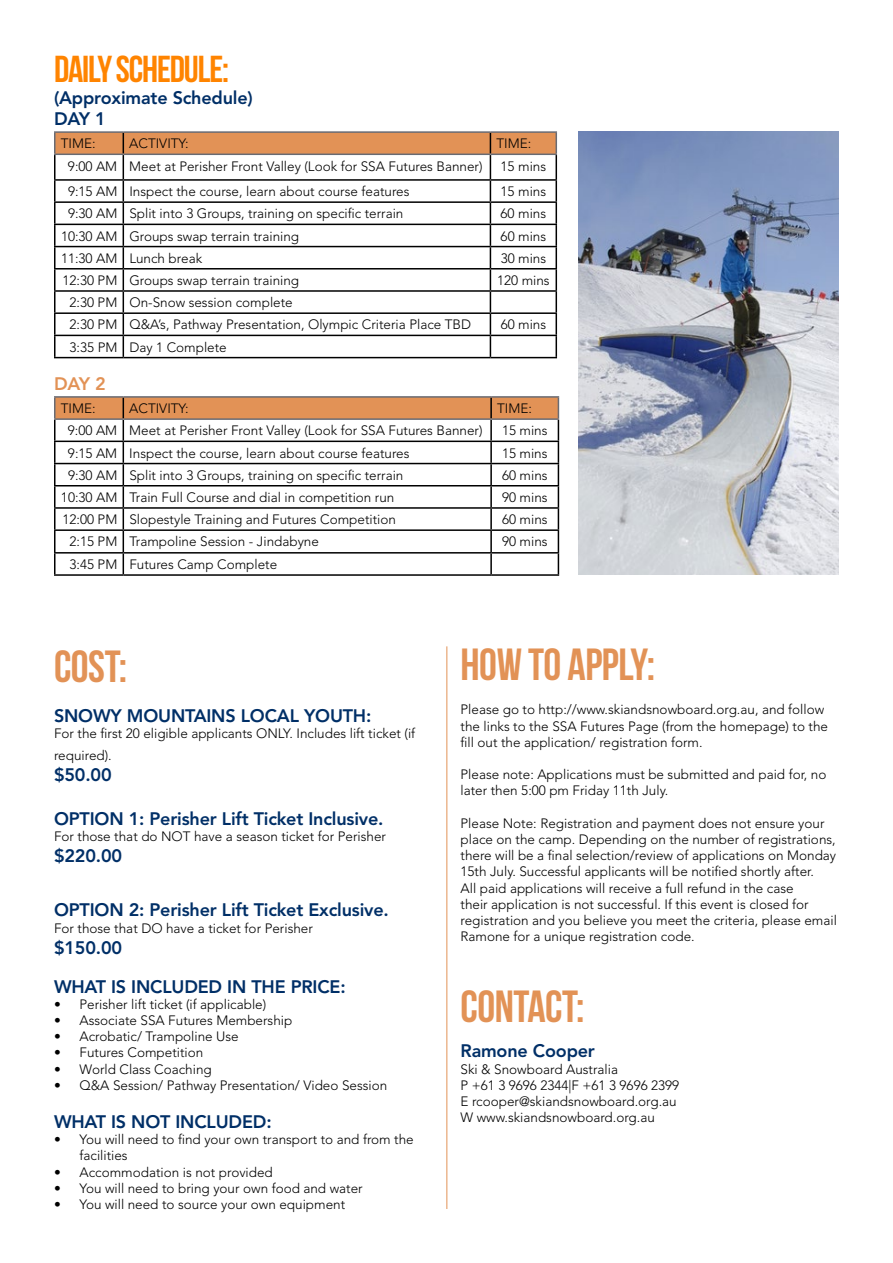
<style>
.page{position:relative;width:893px;height:1263px;background:#fff}
.page>*{position:absolute;margin:0;border:0;box-sizing:border-box;transform-origin:0 0}
.t1{font:45px "Bebas Neue";letter-spacing:-.01em;color:#e29256}
.t2{font:37.5px "Bebas Neue";letter-spacing:-.03em;color:#ff8400}
.t3{font:800 18px/21.6px "Avenir LT Std";letter-spacing:-.01em;color:#002f67}
.t4{font:800 18px "Avenir LT Std";color:#e29256}
.t5{font:300 13.5px/16.2px "Avenir LT Std";color:#000}
</style>
<div class="page">
<hr style="left:54px;top:155px;width:2px;height:24px;background:#000">
<hr style="left:54px;top:179px;width:69px;height:2px;background:#000">
<hr style="left:54px;top:181px;width:2px;height:20px;background:#000">
<hr style="left:54px;top:201px;width:69px;height:2px;background:#000">
<hr style="left:54px;top:203px;width:2px;height:21px;background:#000">
<hr style="left:54px;top:224px;width:69px;height:1px;background:#000">
<hr style="left:54px;top:225px;width:2px;height:21px;background:#000">
<hr style="left:54px;top:246px;width:69px;height:1px;background:#000">
<hr style="left:54px;top:247px;width:2px;height:21px;background:#000">
<hr style="left:54px;top:268px;width:69px;height:1px;background:#000">
<hr style="left:54px;top:269px;width:2px;height:21px;background:#000">
<hr style="left:54px;top:290px;width:69px;height:2px;background:#000">
<hr style="left:54px;top:292px;width:2px;height:20px;background:#000">
<hr style="left:54px;top:312px;width:69px;height:2px;background:#000">
<hr style="left:54px;top:314px;width:2px;height:21px;background:#000">
<hr style="left:54px;top:335px;width:69px;height:1px;background:#000">
<hr style="left:54px;top:336px;width:2px;height:21px;background:#000">
<hr style="left:54px;top:357px;width:69px;height:1px;background:#000">
<hr style="left:123px;top:357px;width:367px;height:1px;background:#000">
<hr style="left:490px;top:357px;width:67px;height:1px;background:#000">
<hr style="left:54px;top:131px;width:69px;height:2px;background:#696b73">
<hr style="left:54px;top:133px;width:2px;height:21px;background:#696b73">
<hr style="left:123px;top:131px;width:367px;height:2px;background:#696b73">
<hr style="left:490px;top:131px;width:67px;height:2px;background:#696b73">
<svg style="left:55px;top:132px;width:502px;height:225px"></svg>
<hr style="left:54px;top:154px;width:69px;height:1px;background:#696b73">
<hr style="left:123px;top:154px;width:367px;height:1px;background:#696b73">
<hr style="left:490px;top:154px;width:67px;height:1px;background:#696b73">
<hr style="left:54px;top:420px;width:2px;height:21px;background:#000">
<hr style="left:54px;top:441px;width:69px;height:1px;background:#000">
<hr style="left:54px;top:442px;width:2px;height:21px;background:#000">
<hr style="left:54px;top:463px;width:69px;height:1px;background:#000">
<hr style="left:54px;top:464px;width:2px;height:21px;background:#000">
<hr style="left:54px;top:485px;width:69px;height:1px;background:#000">
<hr style="left:54px;top:486px;width:2px;height:21px;background:#000">
<hr style="left:54px;top:507px;width:69px;height:2px;background:#000">
<hr style="left:54px;top:509px;width:2px;height:20px;background:#000">
<hr style="left:54px;top:529px;width:69px;height:2px;background:#000">
<hr style="left:54px;top:531px;width:2px;height:21px;background:#000">
<hr style="left:54px;top:552px;width:69px;height:2px;background:#000">
<hr style="left:54px;top:554px;width:2px;height:20px;background:#000">
<hr style="left:54px;top:574px;width:69px;height:2px;background:#000">
<hr style="left:123px;top:574px;width:368px;height:2px;background:#000">
<hr style="left:491px;top:574px;width:68px;height:2px;background:#000">
<hr style="left:54px;top:396px;width:69px;height:2px;background:#696b73">
<hr style="left:54px;top:398px;width:2px;height:20px;background:#696b73">
<hr style="left:123px;top:396px;width:368px;height:2px;background:#696b73">
<hr style="left:491px;top:396px;width:68px;height:2px;background:#696b73">
<svg style="left:55px;top:397px;width:504px;height:177px"></svg>
<hr style="left:54px;top:418px;width:69px;height:2px;background:#696b73">
<hr style="left:123px;top:418px;width:368px;height:2px;background:#696b73">
<hr style="left:491px;top:418px;width:68px;height:2px;background:#696b73">
<hr style="left:446px;top:646px;width:1px;height:563px;background:#e29256">
<img style="left:578px;top:132px;width:261px;height:442px">
<h2 class="t2" style="left:54px;top:49px;width:176px">DAILY SCHEDULE:</h2>
<h3 class="t3" style="left:54px;top:87px;width:200px">(Approximate Schedule)<br>DAY 1</h3>
<p class="t5" style="left:61px;top:136px;width:36px">TIME:</p>
<p class="t5" style="left:129px;top:136px;width:61px">ACTIVITY:</p>
<p class="t5" style="left:496px;top:136px;width:36px">TIME:</p>
<p class="t5" style="left:68px;top:158px;width:416px">9:00 AM Meet at Perisher Front Valley (Look for SSA Futures Banner)</p>
<p class="t5" style="left:501px;top:158px;width:47px">15 mins</p>
<p class="t5" style="left:68px;top:183px;width:343px">9:15 AM Inspect the course, learn about course features</p>
<p class="t5" style="left:501px;top:183px;width:47px">15 mins</p>
<p class="t5" style="left:68px;top:206px;width:337px">9:30 AM Split into 3 Groups, training on specific terrain</p>
<p class="t5" style="left:501px;top:206px;width:47px">60 mins</p>
<p class="t5" style="left:61px;top:228px;width:240px">10:30 AM Groups swap terrain training</p>
<p class="t5" style="left:501px;top:228px;width:47px">60 mins</p>
<p class="t5" style="left:61px;top:250px;width:143px">11:30 AM Lunch break</p>
<p class="t5" style="left:501px;top:250px;width:47px">30 mins</p>
<p class="t5" style="left:63px;top:272px;width:238px">12:30 PM Groups swap terrain training</p>
<p class="t5" style="left:497px;top:272px;width:54px">120 mins</p>
<p class="t5" style="left:70px;top:291px;width:403px;line-height:22.2px">2:30 PM On-Snow session complete<br>2:30 PM Q&amp;A’s, Pathway Presentation, Olympic Criteria Place TBD</p>
<p class="t5" style="left:501px;top:317px;width:47px">60 mins</p>
<p class="t5" style="left:70px;top:339px;width:159px">3:35 PM Day 1 Complete</p>
<h3 class="t4" style="left:54px;top:373px;width:53px">DAY 2</h3>
<p class="t5" style="left:61px;top:400px;width:36px">TIME:</p>
<p class="t5" style="left:129px;top:400px;width:61px">ACTIVITY:</p>
<p class="t5" style="left:497px;top:400px;width:36px">TIME:</p>
<p class="t5" style="left:68px;top:423px;width:416px">9:00 AM Meet at Perisher Front Valley (Look for SSA Futures Banner)</p>
<p class="t5" style="left:502px;top:423px;width:47px">15 mins</p>
<p class="t5" style="left:68px;top:445px;width:343px">9:15 AM Inspect the course, learn about course features</p>
<p class="t5" style="left:502px;top:445px;width:47px">15 mins</p>
<p class="t5" style="left:68px;top:467px;width:337px">9:30 AM Split into 3 Groups, training on specific terrain</p>
<p class="t5" style="left:502px;top:467px;width:47px">60 mins</p>
<p class="t5" style="left:61px;top:489px;width:335px">10:30 AM Train Full Course and dial in competition run</p>
<p class="t5" style="left:502px;top:489px;width:47px">90 mins</p>
<p class="t5" style="left:63px;top:511px;width:335px">12:00 PM Slopestyle Training and Futures Competition</p>
<p class="t5" style="left:502px;top:511px;width:47px">60 mins</p>
<p class="t5" style="left:70px;top:534px;width:251px">2:15 PM Trampoline Session - Jindabyne</p>
<p class="t5" style="left:502px;top:534px;width:47px">90 mins</p>
<p class="t5" style="left:70px;top:556px;width:209px">3:45 PM Futures Camp Complete</p>
<h1 class="t1" style="left:54px;top:642px;width:75px">COST:</h1>
<h3 class="t3" style="left:54px;top:705px;width:319px">SNOWY MOUNTAINS LOCAL YOUTH:</h3>
<p class="t5" style="left:54px;top:723px;width:363px;line-height:21.6px">For the first 20 eligible applicants ONLY. Includes lift ticket (if required).</p>
<h3 class="t3" style="left:54px;top:764px;width:59px">$50.00</h3>
<h3 class="t3" style="left:54px;top:807px;width:331px">OPTION 1: Perisher Lift Ticket Inclusive.</h3>
<p class="t5" style="left:54px;top:828px;width:333px">For those that do NOT have a season ticket for Perisher</p>
<h3 class="t3" style="left:54px;top:845px;width:70px">$220.00</h3>
<h3 class="t3" style="left:54px;top:899px;width:336px">OPTION 2: Perisher Lift Ticket Exclusive.</h3>
<p class="t5" style="left:54px;top:920px;width:260px">For those that DO have a ticket for Perisher</p>
<h3 class="t3" style="left:54px;top:937px;width:70px">$150.00</h3>
<h3 class="t3" style="left:54px;top:976px;width:293px">WHAT IS INCLUDED IN THE PRICE:</h3>
<p class="t5" style="left:54px;top:996px;width:214px">• Perisher lift ticket (if applicable)</p>
<p class="t5" style="left:54px;top:1012px;width:240px">• Associate SSA Futures Membership</p>
<p class="t5" style="left:54px;top:1028px;width:186px">• Acrobatic/ Trampoline Use</p>
<p class="t5" style="left:54px;top:1045px;width:151px">• Futures Competition</p>
<p class="t5" style="left:54px;top:1061px;width:159px">• World Class Coaching</p>
<p class="t5" style="left:54px;top:1077px;width:335px">• Q&amp;A Session/ Pathway Presentation/ Video Session</p>
<h3 class="t3" style="left:54px;top:1111px;width:219px">WHAT IS NOT INCLUDED:</h3>
<p class="t5" style="left:80px;top:1131px;width:336px;text-indent:-26px">• You will need to find your own transport to and from the facilities</p>
<p class="t5" style="left:54px;top:1164px;width:220px">• Accommodation is not provided</p>
<p class="t5" style="left:54px;top:1180px;width:310px">• You will need to bring your own food and water</p>
<p class="t5" style="left:54px;top:1196px;width:293px">• You will need to source your own equipment</p>
<h1 class="t1" style="left:460px;top:640px;width:196px">HOW TO APPLY:</h1>
<p class="t5" style="left:460px;top:702px;width:369px">Please go to http://www.skiandsnowboard.org.au, and follow the links to the SSA Futures Page (from the homepage) to the fill out the application/ registration form.</p>
<p class="t5" style="left:460px;top:766px;width:367px">Please note: Applications must be submitted and paid for, no later then 5:00 pm Friday 11th July.</p>
<p class="t5" style="left:460px;top:815px;width:378px">Please Note: Registration and payment does not ensure your place on the camp. Depending on the number of registrations, there will be a final selection/review of applications on Monday 15th July. Successful applicants will be notified shortly after.<br>All paid applications will receive a full refund in the case<br>their application is not successful. If this event is closed for registration and you believe you meet the criteria, please email Ramone for a unique registration code.</p>
<h1 class="t1" style="left:460px;top:982px;width:126px">CONTACT:</h1>
<h3 class="t3" style="left:460px;top:1040px;width:136px">Ramone Cooper</h3>
<p class="t5" style="left:460px;top:1061px;width:220px">Ski &amp; Snowboard Australia<br>P +61 3 9696 2344|F +61 3 9696 2399<br>E rcooper@skiandsnowboard.org.au<br>W www.skiandsnowboard.org.au</p>
</div>
